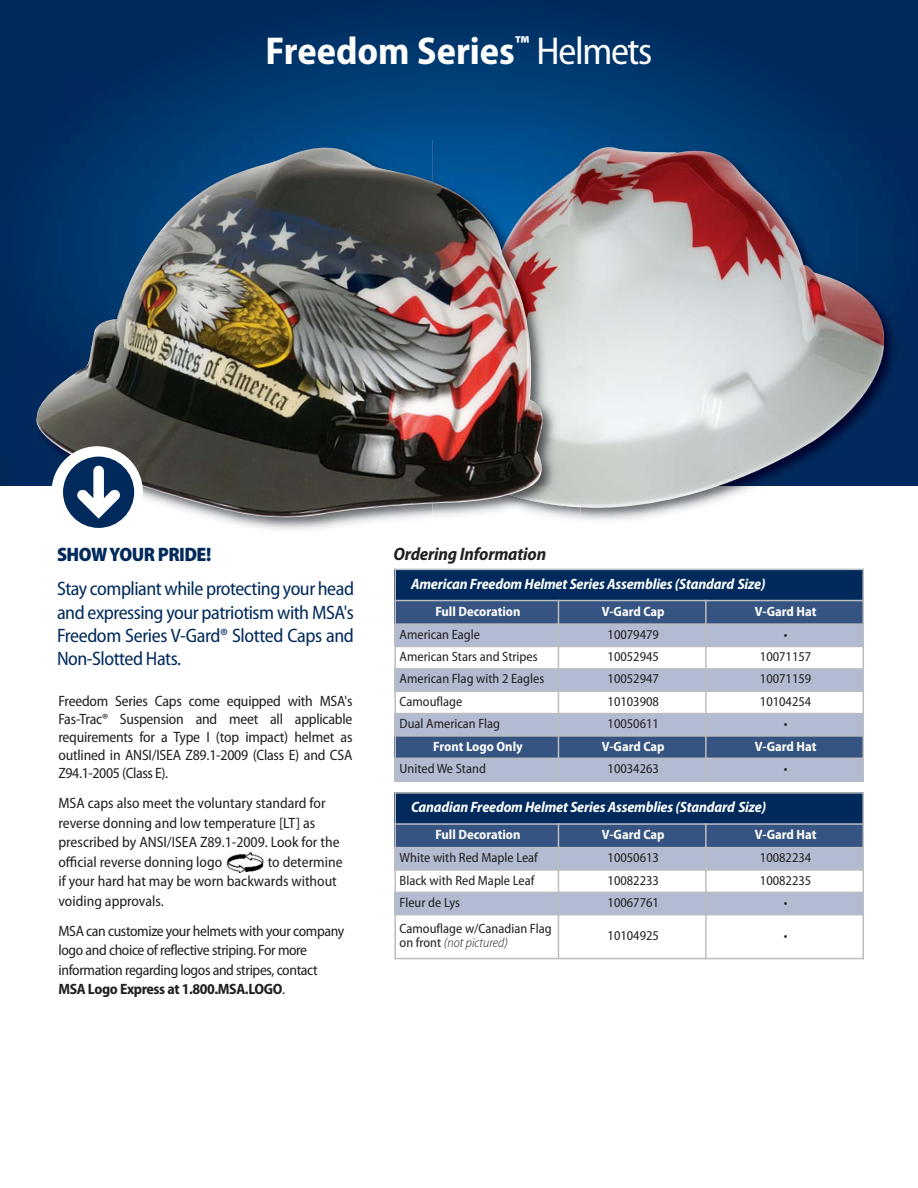
<style>
.page{position:relative;width:918px;height:1188px;background:#fff}
.page>*{position:absolute;margin:0;border:0;box-sizing:border-box;transform-origin:0 0}
.t1{font:700 semi-condensed 39px "Myriad Pro";color:#fff}
.t2{font:semi-condensed 19.5px/23.4px "Myriad Pro";letter-spacing:-.02em;color:#002a5c;text-align:justify}
.t3{font:900 semi-condensed 19.5px "Myriad Pro";letter-spacing:-.025em;color:#002a5c}
.t4{font:italic 700 semi-condensed 18px "Myriad Pro";letter-spacing:-.01em;color:#231f20}
.t5{font:semi-condensed 15px/19.5px "Myriad Pro";letter-spacing:-.01em;color:#231f20}
.t6{font:italic 700 semi-condensed 15px "Myriad Pro";letter-spacing:-.01em;color:#fff}
.t7{font:semi-condensed 13.5px/13.5px "Myriad Pro";color:#231f20}
.t8{font:700 semi-condensed 13.5px "Myriad Pro";color:#fff}
.s1{font-weight:400}
.s2{font-weight:700}
.s3{font-weight:300;font-style:italic}
</style>
<div class="page">
<svg style="left:0;top:0;width:918px;height:131px;background:#003165"></svg>
<img style="left:433px;top:131px;width:485px;height:355px">
<img style="left:579px;top:147px;width:306px;height:362px">
<img style="left:0;top:76px;width:433px;height:410px">
<img style="left:549px;top:507px;width:32px;height:15px">
<img style="left:549px;top:486px;width:36px;height:21px">
<img style="left:549px;top:166px;width:90px;height:320px">
<img style="left:31px;top:140px;width:518px;height:382px">
<div style="left:52px;top:446px;width:91px;height:92px;background:#fff;border-radius:50%"></div>
<img style="left:226px;top:853px;width:38px;height:19px">
<div style="left:394px;top:569px;width:469px;height:32px;background:#002a5c"></div>
<div style="left:394px;top:601px;width:164px;height:23px;background:#355481"></div>
<div style="left:558px;top:601px;width:148px;height:23px;background:#355481"></div>
<div style="left:706px;top:601px;width:158px;height:23px;background:#355481"></div>
<div style="left:394px;top:624px;width:164px;height:22px;background:#b2bbd2"></div>
<div style="left:558px;top:624px;width:148px;height:22px;background:#b2bbd2"></div>
<div style="left:706px;top:624px;width:158px;height:22px;background:#b2bbd2"></div>
<div style="left:394px;top:669px;width:164px;height:22px;background:#b2bbd2"></div>
<div style="left:558px;top:669px;width:148px;height:22px;background:#b2bbd2"></div>
<div style="left:706px;top:669px;width:158px;height:22px;background:#b2bbd2"></div>
<div style="left:394px;top:714px;width:164px;height:22px;background:#b2bbd2"></div>
<div style="left:558px;top:714px;width:148px;height:22px;background:#b2bbd2"></div>
<div style="left:706px;top:714px;width:158px;height:22px;background:#b2bbd2"></div>
<div style="left:394px;top:736px;width:164px;height:22px;background:#355481"></div>
<div style="left:558px;top:736px;width:148px;height:22px;background:#355481"></div>
<div style="left:706px;top:736px;width:158px;height:22px;background:#355481"></div>
<div style="left:394px;top:758px;width:164px;height:23px;background:#b2bbd2"></div>
<div style="left:558px;top:758px;width:148px;height:23px;background:#b2bbd2"></div>
<div style="left:706px;top:758px;width:158px;height:23px;background:#b2bbd2"></div>
<hr style="left:394px;top:569px;width:2px;height:212px;background:#bbbdc0">
<hr style="left:558px;top:600px;width:1px;height:181px;background:#bbbdc0">
<hr style="left:705px;top:600px;width:2px;height:181px;background:#bbbdc0">
<hr style="left:862px;top:569px;width:2px;height:212px;background:#bbbdc0">
<hr style="left:394px;top:569px;width:470px;height:1px;background:#bbbdc0">
<hr style="left:394px;top:600px;width:470px;height:1px;background:#bbbdc0">
<hr style="left:394px;top:623px;width:470px;height:2px;background:#bbbdc0">
<hr style="left:394px;top:646px;width:470px;height:1px;background:#bbbdc0">
<hr style="left:394px;top:668px;width:470px;height:2px;background:#bbbdc0">
<hr style="left:394px;top:690px;width:470px;height:2px;background:#bbbdc0">
<hr style="left:394px;top:713px;width:470px;height:1px;background:#bbbdc0">
<hr style="left:394px;top:735px;width:470px;height:2px;background:#bbbdc0">
<hr style="left:394px;top:758px;width:470px;height:1px;background:#bbbdc0">
<hr style="left:394px;top:780px;width:470px;height:1px;background:#bbbdc0">
<div style="left:394px;top:792px;width:469px;height:32px;background:#002a5c"></div>
<div style="left:394px;top:824px;width:164px;height:24px;background:#355481"></div>
<div style="left:558px;top:824px;width:148px;height:24px;background:#355481"></div>
<div style="left:706px;top:824px;width:158px;height:24px;background:#355481"></div>
<div style="left:394px;top:848px;width:164px;height:22px;background:#b2bbd2"></div>
<div style="left:558px;top:848px;width:148px;height:22px;background:#b2bbd2"></div>
<div style="left:706px;top:848px;width:158px;height:22px;background:#b2bbd2"></div>
<div style="left:394px;top:892px;width:164px;height:23px;background:#b2bbd2"></div>
<div style="left:558px;top:892px;width:148px;height:23px;background:#b2bbd2"></div>
<div style="left:706px;top:892px;width:158px;height:23px;background:#b2bbd2"></div>
<hr style="left:394px;top:792px;width:2px;height:167px;background:#bbbdc0">
<hr style="left:558px;top:823px;width:1px;height:136px;background:#bbbdc0">
<hr style="left:705px;top:823px;width:2px;height:136px;background:#bbbdc0">
<hr style="left:862px;top:792px;width:2px;height:167px;background:#bbbdc0">
<hr style="left:394px;top:792px;width:470px;height:2px;background:#bbbdc0">
<hr style="left:394px;top:823px;width:470px;height:2px;background:#bbbdc0">
<hr style="left:394px;top:847px;width:470px;height:1px;background:#bbbdc0">
<hr style="left:394px;top:869px;width:470px;height:2px;background:#bbbdc0">
<hr style="left:394px;top:892px;width:470px;height:1px;background:#bbbdc0">
<hr style="left:394px;top:914px;width:470px;height:1px;background:#bbbdc0">
<hr style="left:394px;top:958px;width:470px;height:1px;background:#bbbdc0">
<svg style="left:63px;top:457px;width:71px;height:65px"></svg>
<h1 class="t1" style="left:266px;top:36px;width:388px">Freedom Series<sup>™</sup> <span class="s1">Helmets</span></h1>
<h2 class="t3" style="left:57px;top:543px;width:156px">SHOW YOUR PRIDE!</h2>
<h2 class="t2" style="left:57px;top:579px;width:299px">Stay compliant while protecting your head and expressing your patriotism with MSA's Freedom Series V-Gard® Slotted Caps and Non-Slotted Hats.</h2>
<p class="t5" style="left:58px;top:693px;width:296px;line-height:18px;text-align:justify">Freedom Series Caps come equipped with MSA's Fas-Trac® Suspension and meet all applicable requirements for a Type I (top impact) helmet as outlined in ANSI/ISEA Z89.1-2009 (Class E) and CSA Z94.1-2005 (Class E).</p>
<p class="t5" style="left:58px;top:795px;width:283px">MSA caps also meet the voluntary standard for reverse donning and low temperature [LT] as prescribed by ANSI/ISEA Z89.1-2009. Look for the official reverse donning logo</p>
<p class="t5" style="left:58px;top:853px;width:286px;text-indent:209px">to determine if your hard hat may be worn backwards without voiding approvals.</p>
<p class="t5" style="left:58px;top:922px;width:287px">MSA can customize your helmets with your company logo and choice of reflective striping. For more information regarding logos and stripes, contact <span class="s2">MSA Logo Express at 1.800.MSA.LOGO</span>.</p>
<p class="t4" style="left:393px;top:547px;width:154px">Ordering Information</p>
<p class="t6" style="left:411px;top:578px;width:356px">American Freedom Helmet Series Assemblies (Standard Size)</p>
<p class="t8" style="left:435px;top:606px;width:87px">Full Decoration</p>
<p class="t8" style="left:602px;top:606px;width:64px">V-Gard Cap</p>
<p class="t8" style="left:755px;top:606px;width:63px">V-Gard Hat</p>
<p class="t7" style="left:400px;top:629px;width:82px">American Eagle</p>
<p class="t7" style="left:608px;top:629px;width:53px">10079479</p>
<p class="t7" style="left:784px;top:629px;width:5px">•</p>
<p class="t7" style="left:400px;top:651px;width:139px">American Stars and Stripes</p>
<p class="t7" style="left:608px;top:651px;width:53px">10052945</p>
<p class="t7" style="left:760px;top:651px;width:53px">10071157</p>
<p class="t7" style="left:400px;top:673px;width:146px">American Flag with 2 Eagles</p>
<p class="t7" style="left:608px;top:673px;width:53px">10052947</p>
<p class="t7" style="left:760px;top:673px;width:53px">10071159</p>
<p class="t7" style="left:400px;top:696px;width:64px">Camouflage</p>
<p class="t7" style="left:608px;top:696px;width:53px">10103908</p>
<p class="t7" style="left:760px;top:696px;width:53px">10104254</p>
<p class="t7" style="left:400px;top:718px;width:102px">Dual American Flag</p>
<p class="t7" style="left:608px;top:718px;width:53px">10050611</p>
<p class="t7" style="left:784px;top:718px;width:5px">•</p>
<p class="t8" style="left:433px;top:741px;width:91px">Front Logo Only</p>
<p class="t8" style="left:602px;top:741px;width:64px">V-Gard Cap</p>
<p class="t8" style="left:755px;top:741px;width:63px">V-Gard Hat</p>
<p class="t7" style="left:400px;top:763px;width:88px">United We Stand</p>
<p class="t7" style="left:608px;top:763px;width:53px">10034263</p>
<p class="t7" style="left:784px;top:763px;width:5px">•</p>
<p class="t6" style="left:411px;top:802px;width:357px">Canadian Freedom Helmet Series Assemblies (Standard Size)</p>
<p class="t8" style="left:435px;top:830px;width:87px">Full Decoration</p>
<p class="t8" style="left:602px;top:830px;width:64px">V-Gard Cap</p>
<p class="t8" style="left:755px;top:830px;width:63px">V-Gard Hat</p>
<p class="t7" style="left:400px;top:852px;width:140px">White with Red Maple Leaf</p>
<p class="t7" style="left:608px;top:852px;width:53px">10050613</p>
<p class="t7" style="left:760px;top:852px;width:53px">10082234</p>
<p class="t7" style="left:400px;top:874px;width:136px">Black with Red Maple Leaf</p>
<p class="t7" style="left:608px;top:874px;width:53px">10082233</p>
<p class="t7" style="left:760px;top:874px;width:53px">10082235</p>
<p class="t7" style="left:400px;top:897px;width:62px">Fleur de Lys</p>
<p class="t7" style="left:608px;top:897px;width:53px">10067761</p>
<p class="t7" style="left:784px;top:897px;width:5px">•</p>
<p class="t7" style="left:400px;top:923px;width:153px">Camouflage w/Canadian Flag on front <span class="s3">(not pictured)</span></p>
<p class="t7" style="left:608px;top:930px;width:53px">10104925</p>
<p class="t7" style="left:784px;top:930px;width:5px">•</p>
</div>
